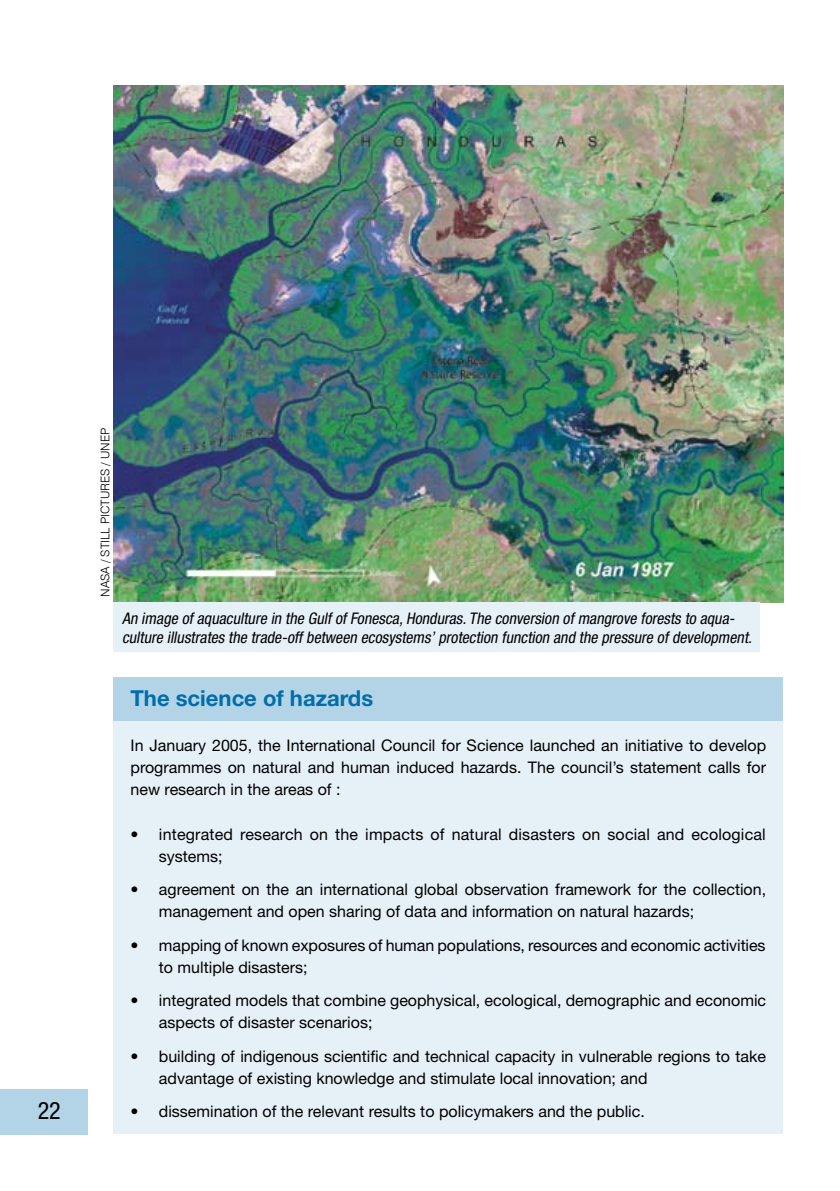
<style>
.page{position:relative;width:840px;height:1191px;background:#fff}
.page>*{position:absolute;margin:0;border:0;box-sizing:border-box;transform-origin:0 0}
.t1{font:condensed 24px "Helvetica Neue";color:#000}
.t2{font:700 22px "Helvetica Neue";color:#006eab}
.t3{font:16px/22px "Helvetica Neue";color:#000}
.t4{font:italic condensed 16px/19.2px "Helvetica Neue";color:#000}
.t5{font:300 12px "Swiss 721 BT";color:#000}
</style>
<div class="page">
<div style="left:0;top:1089px;width:87px;height:45px;background:#b3d3e6"></div>
<div style="left:113px;top:677px;width:669px;height:45px;background:#b3d3e6"></div>
<div style="left:113px;top:721px;width:669px;height:413px;background:#e6f0f7"></div>
<img style="left:113px;top:85px;width:669px;height:517px">
<div style="left:113px;top:602px;width:646px;height:50px;background:#e6f0f7"></div>
<h1 class="t1" style="left:38px;top:1096px;width:25px">22</h1>
<p class="t5" style="left:98px;top:597px;width:171px;rotate:-90deg">NASA / Still Pictures / UNEP</p>
<p class="t4" style="left:122px;top:608px;width:634px">An image ofaquaculture in the GulfofFonesca,Honduras.The conversion ofmangrove forests to aqua&shy;culture illustrates the trade-offbetween ecosystems’protection function and the pressure ofdevelopment.</p>
<h2 class="t2" style="left:130px;top:685px;width:244px">The science of hazards</h2>
<p class="t3" style="left:130px;top:734px;width:636px;text-align:justify">In January 2005, the International Council for Science launched an initiative to develop programmes on natural and human induced hazards. The council’s statement calls for new research in the areas of :</p>
<p class="t3" style="left:159px;top:823px;width:608px;text-indent:-28px">• integrated research on the impacts of natural disasters on social and ecological systems;</p>
<p class="t3" style="left:159px;top:878px;width:608px;text-indent:-28px">• agreement on the an international global observation framework for the collection, management and open sharing of data and information on natural hazards;</p>
<p class="t3" style="left:159px;top:934px;width:608px;text-indent:-28px">• mapping of known exposures of human populations, resources and economic activities to multiple disasters;</p>
<p class="t3" style="left:159px;top:989px;width:608px;text-indent:-28px">• integrated models that combine geophysical, ecological, demographic and economic aspects of disaster scenarios;</p>
<p class="t3" style="left:159px;top:1044px;width:608px;text-indent:-28px">• building of indigenous scientific and technical capacity in vulnerable regions to take advantage of existing knowledge and stimulate local innovation; and</p>
<p class="t3" style="left:130px;top:1100px;width:515px">• dissemination of the relevant results to policymakers and the public.</p>
</div>
